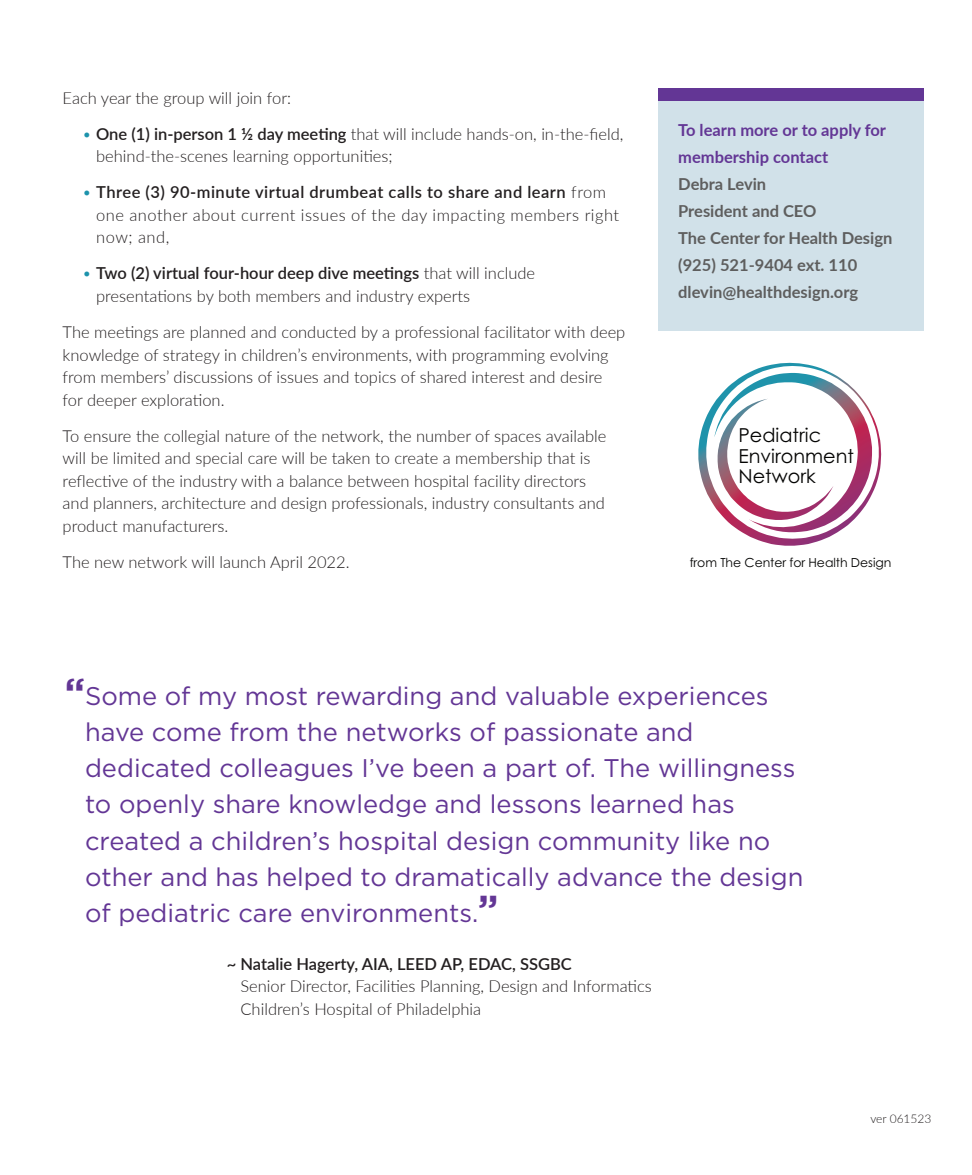
<style>
.page{position:relative;width:972px;height:1175px;background:#fff}
.page>*{position:absolute;margin:0;border:0;box-sizing:border-box;transform-origin:0 0}
.t1{font:25.5px/36px "Gotham";color:#633695}
.t2{font:19.2px/20.2px "Century Gothic";color:#050504}
.t3{font:300 16.5px/22.5px "Lato";color:#231f20}
.t4{font:300 16.5px/22.5px "Lato";letter-spacing:.03em;color:#231f20}
.t5{font:700 16.5px/27px "Lato";color:#5e5e5e}
.t6{font:700 16.5px/27px "Lato";color:#633695}
.t7{font:600 16.5px "Lato";color:#231f20}
.t8{font:12.45px "Century Gothic Pro";letter-spacing:-.005em;color:#050504}
.t9{font:300 12px "Lato";color:#231f20}
.s1{color:#1d93ac}
.s2{font-weight:600}
.s3{font-weight:700;font-size:37.5px}
</style>
<div class="page">
<div style="left:659px;top:88px;width:265px;height:243px;background:#d1e1e9"></div>
<div style="left:659px;top:88px;width:265px;height:13px;background:#633695"></div>
<svg style="left:698px;top:363px;width:183px;height:182px"></svg>
<p class="t3" style="left:63px;top:86px;width:230px">Each year the group will join for:</p>
<p class="t3" style="left:96px;top:122px;width:529px;text-indent:-14px"><span class="s1">•</span> <span class="s2">One (1) in-person 1 ½ day meeting</span> that will include hands-on, in-the-field, behind-the-scenes learning opportunities;</p>
<p class="t4" style="left:96px;top:181px;width:524px;text-indent:-14px"><span class="s1">•</span> <span class="s2">Three (3) 90-minute virtual drumbeat calls to share and learn</span> from one another about current issues of the day impacting members right now; and,</p>
<p class="t3" style="left:96px;top:262px;width:441px;text-indent:-14px"><span class="s1">•</span> <span class="s2">Two (2) virtual four-hour deep dive meetings</span> that will include presentations by both members and industry experts</p>
<p class="t3" style="left:63px;top:320px;width:564px">The meetings are planned and conducted by a professional facilitator with deep knowledge of strategy in children’s environments, with programming evolving from members’ discussions of issues and topics of shared interest and desire for deeper exploration.</p>
<p class="t3" style="left:63px;top:424px;width:545px">To ensure the collegial nature of the network, the number of spaces available will be limited and special care will be taken to create a membership that is reflective of the industry with a balance between hospital facility directors and planners, architecture and design professionals, industry consultants and product manufacturers.</p>
<p class="t3" style="left:63px;top:550px;width:289px">The new network will launch April 2022.</p>
<p class="t6" style="left:678px;top:116px;width:209px">To learn more or to apply for membership contact</p>
<p class="t5" style="left:678px;top:170px;width:216px">Debra Levin<br>President and CEO<br>The Center for Health Design (925) 521-9404 ext. 110 dlevin@healthdesign.org</p>
<p class="t2" style="left:738px;top:425px;width:117px">Pediatric<br>Environment<br>Network</p>
<p class="t8" style="left:690px;top:555px;width:203px">from The Center for Health Design</p>
<p class="t1" style="left:85px;top:678px;width:720px;text-indent:-20px"><span class="s3">“</span>Some of my most rewarding and valuable experiences have come from the networks of passionate and dedicated colleagues I’ve been a part of. The willingness to openly share knowledge and lessons learned has created a children’s hospital design community like no other and has helped to dramatically advance the design of pediatric care environments.<span class="s3">”</span></p>
<p class="t7" style="left:227px;top:951px;width:347px">~ Natalie Hagerty, AIA, LEED AP, EDAC, SSGBC</p>
<p class="t3" style="left:240px;top:974px;width:413px">Senior Director, Facilities Planning, Design and Informatics<br>Children’s Hospital of Philadelphia</p>
<p class="t9" style="left:870px;top:1110px;width:63px">ver 061523</p>
</div>
